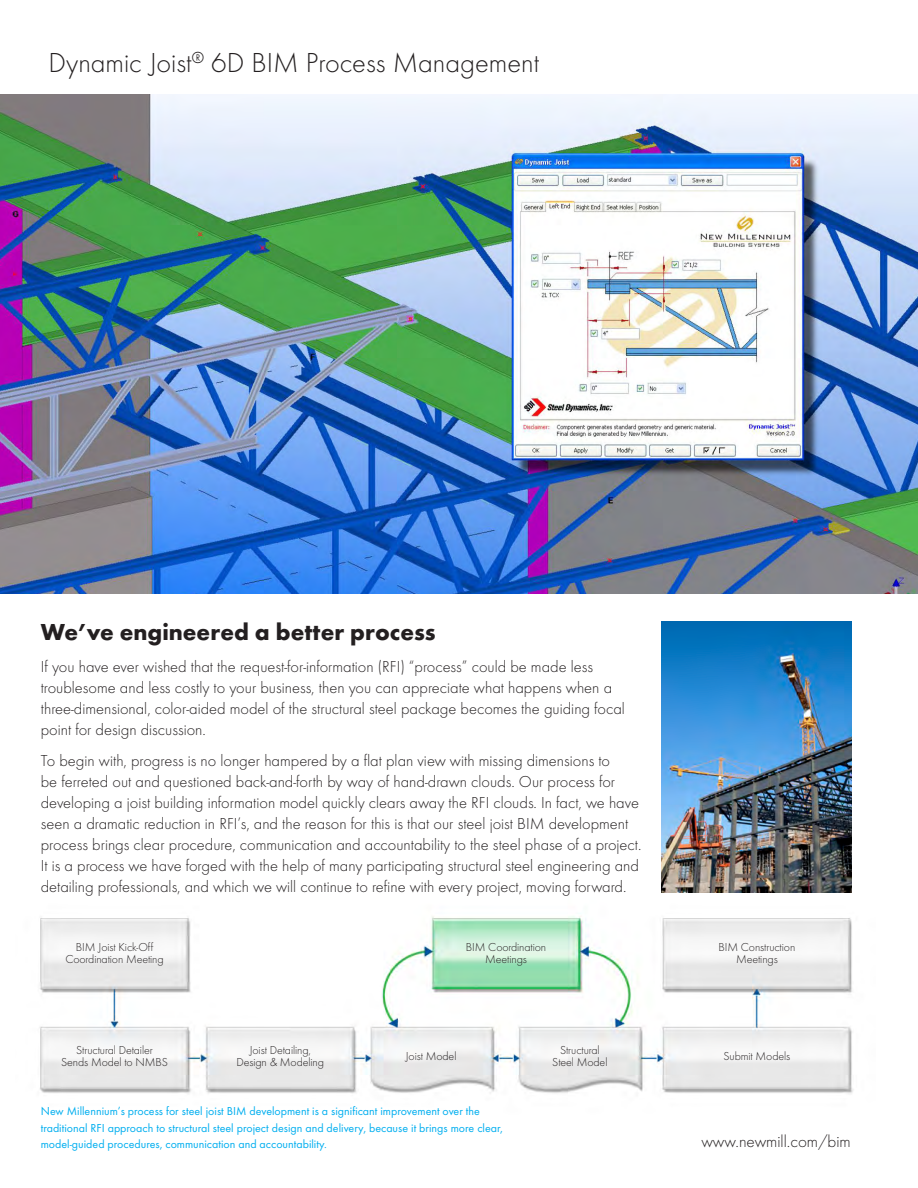
<style>
.page{position:relative;width:918px;height:1188px;background:#fff}
.page>*{position:absolute;margin:0;border:0;box-sizing:border-box;transform-origin:0 0}
.t1{font:300 28.5px "Futura T";color:#231f20}
.t2{font:700 24px "Futura T";color:#231f20}
.t3{font:300 17.25px "Futura T";color:#231f20}
.t4{font:300 16.5px/21px "Futura T";color:#231f20}
.t5{font:12px/16.5px "Futura T";color:#00aeef}
.copy{font:300 12px/12.8px "Futura T";letter-spacing:-.01em;color:#231f20;text-align:center}
</style>
<div class="page">
<img style="left:39px;top:891px;width:815px;height:203px">
<img style="left:0;top:94px;width:918px;height:500px">
<img style="left:662px;top:622px;width:189px;height:271px">
<p class="t1" style="left:49px;top:46px;width:492px">Dynamic Joist<sup>®</sup> 6D BIM Process Management</p>
<p class="t2" style="left:41px;top:618px;width:396px">We’ve engineered a better process</p>
<p class="t4" style="left:41px;top:656px;width:586px">If you have ever wished that the request-for-information (RFI) “process” could be made less troublesome and less costly to your business, then you can appreciate what happens when a three-dimensional, color-aided model of the structural steel package becomes the guiding focal point for design discussion.</p>
<p class="t4" style="left:41px;top:750px;width:602px">To begin with, progress is no longer hampered by a flat plan view with missing dimensions to<br>be ferreted out and questioned back-and-forth by way of hand-drawn clouds. Our process for developing a joist building information model quickly clears away the RFI clouds. In fact, we have seen a dramatic reduction in RFI’s, and the reason for this is that our steel joist BIM development process brings clear procedure, communication and accountability to the steel phase of a project.<br>It is a process we have forged with the help of many participating structural steel engineering and detailing professionals, and which we will continue to refine with every project, moving forward.</p>
<p class="copy" style="left:65px;top:940px;width:100px">BIM Joist Kick-Off<br>Coordination Meeting</p>
<p class="copy" style="left:466px;top:940px;width:82px">BIM Coordination<br>Meetings</p>
<p class="copy" style="left:719px;top:940px;width:78px">BIM Construction<br>Meetings</p>
<p class="copy" style="left:61px;top:1043px;width:108px">Structural Detailer<br>Sends Model to NMBS</p>
<p class="copy" style="left:236px;top:1043px;width:89px">Joist Detailing,<br>Design &amp; Modeling</p>
<p class="copy" style="left:552px;top:1043px;width:57px">Structural<br>Steel Model</p>
<p class="copy" style="left:406px;top:1050px;width:52px">Joist Model</p>
<p class="copy" style="left:724px;top:1050px;width:68px">Submit Models</p>
<p class="t5" style="left:41px;top:1103px;width:464px">New Millennium’s process for steel joist BIM development is a significant improvement over the traditional RFI approach to structural steel project design and delivery, because it brings more clear, model-guided procedures, communication and accountability.</p>
<p class="t3" style="left:701px;top:1132px;width:151px">www.newmill.com/bim</p>
</div>
